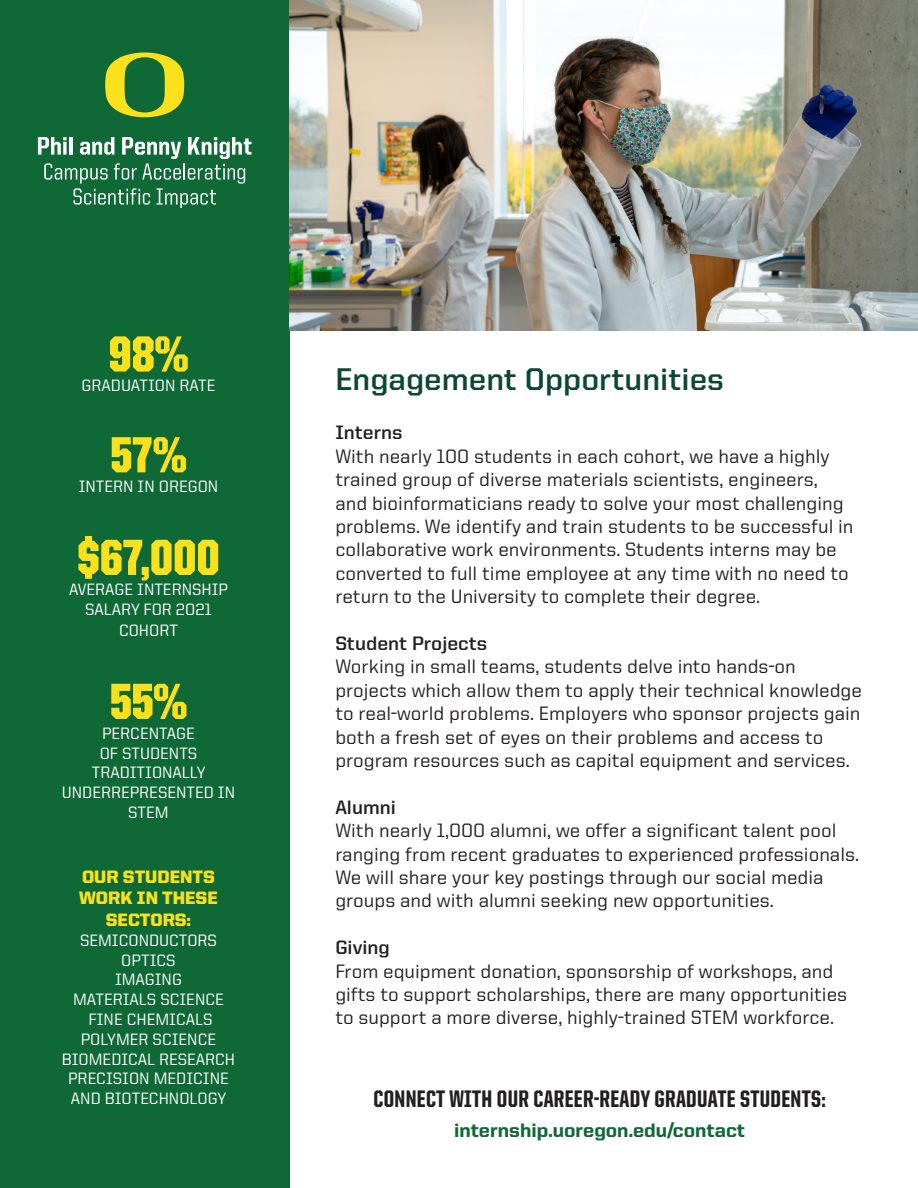
<style>
.page{position:relative;width:918px;height:1188px;background:#fff}
.page>*{position:absolute;margin:0;border:0;box-sizing:border-box;transform-origin:0 0}
.t1{font:900 51px "United Sans Cond";color:#fae11c}
.t2{font:700 31.5px "United Sans Reg";color:#0c4634}
.t3{font:800 24px "United Sans Cond";letter-spacing:.015em;color:#231f20}
.t4{font:500 19.5px/23.4px "United Sans Reg";color:#231f20}
.t5{font:700 19.5px "United Sans Reg";color:#231f20}
.t6{font:800 19.5px "United Sans Reg";color:#0f6937}
.t7{font:900 18px/21.6px "United Sans Reg";color:#fae11c;text-align:center}
.t8{font:500 16.5px/19.8px "United Sans Reg";color:#fff;text-align:center}
</style>
<div class="page">
<div style="left:0;top:0;width:289px;height:1188px;background:#0f6937"></div>
<img style="left:289px;top:0;width:629px;height:330px">
<svg style="left:105px;top:52px;width:79px;height:65px"></svg>
<svg style="left:38px;top:137px;width:214px;height:71px"></svg>
<p class="t1" style="left:109px;top:327px;width:81px">98%</p>
<p class="t8" style="left:82px;top:376px;width:135px">GRADUATION RATE</p>
<p class="t1" style="left:110px;top:428px;width:78px">57%</p>
<p class="t8" style="left:79px;top:476px;width:141px">INTERN IN OREGON</p>
<p class="t1" style="left:77px;top:530px;width:144px">$67,000</p>
<p class="t8" style="left:69px;top:579px;width:160px">AVERAGE INTERNSHIP<br>SALARY FOR 2021</p>
<p class="t8" style="left:119px;top:620px;width:60px">COHORT</p>
<p class="t1" style="left:110px;top:674px;width:78px">55%</p>
<p class="t8" style="left:62px;top:723px;width:175px">PERCENTAGE<br>OF STUDENTS<br>TRADITIONALLY<br>UNDERREPRESENTED IN<br>STEM</p>
<p class="t7" style="left:79px;top:866px;width:140px">OUR STUDENTS<br>WORK IN THESE<br>SECTORS:</p>
<p class="t8" style="left:62px;top:930px;width:175px">SEMICONDUCTORS<br>OPTICS<br>IMAGING<br>MATERIALS SCIENCE<br>FINE CHEMICALS<br>POLYMER SCIENCE<br>BIOMEDICAL RESEARCH<br>PRECISION MEDICINE<br>AND BIOTECHNOLOGY</p>
<p class="t2" style="left:335px;top:362px;width:390px">Engagement Opportunities</p>
<p class="t5" style="left:335px;top:422px;width:69px">Interns</p>
<p class="t4" style="left:335px;top:444px;width:520px">With nearly 100 students in each cohort, we have a highly trained group of diverse materials scientists, engineers, and bioinformaticians ready to solve your most challenging problems. We identify and train students to be successful in collaborative work environments. Students interns may be converted to full time employee at any time with no need to return to the University to complete their degree.</p>
<p class="t5" style="left:335px;top:633px;width:153px">Student Projects</p>
<p class="t4" style="left:335px;top:655px;width:528px">Working in small teams, students delve into hands-on projects which allow them to apply their technical knowledge to real-world problems. Employers who sponsor projects gain both a fresh set of eyes on their problems and access to program resources such as capital equipment and services.</p>
<p class="t5" style="left:335px;top:796px;width:62px">Alumni</p>
<p class="t4" style="left:335px;top:818px;width:525px">With nearly 1,000 alumni, we offer a significant talent pool ranging from recent graduates to experienced professionals.<br>We will share your key postings through our social media groups and with alumni seeking new opportunities.</p>
<p class="t5" style="left:335px;top:937px;width:56px">Giving</p>
<p class="t4" style="left:335px;top:959px;width:513px">From equipment donation, sponsorship of workshops, and gifts to support scholarships, there are many opportunities to support a more diverse, highly-trained STEM workforce.</p>
<p class="t3" style="left:374px;top:1087px;width:454px">CONNECT WITH OUR CAREER-READY GRADUATE STUDENTS:</p>
<p class="t6" style="left:454px;top:1119px;width:293px">internship.uoregon.edu/contact</p>
</div>
